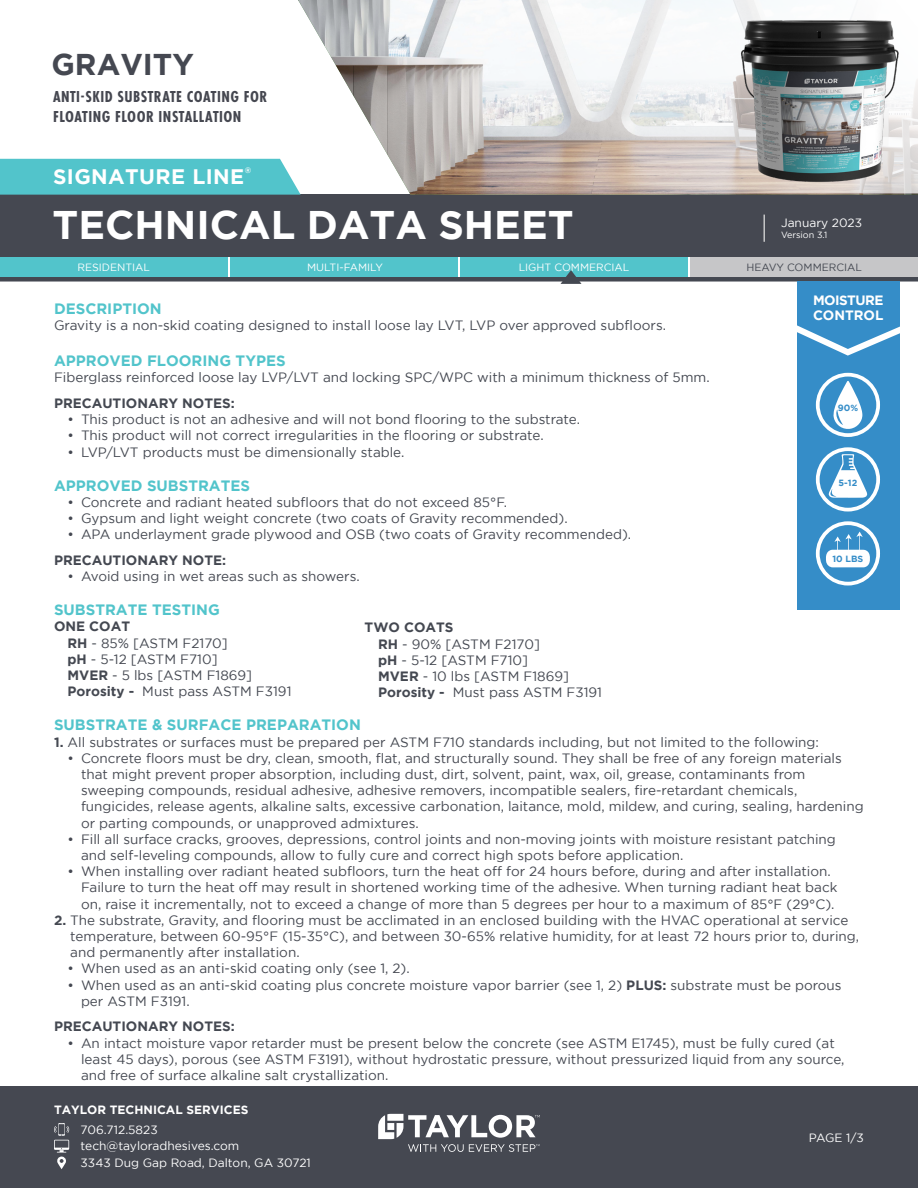
<style>
.page{position:relative;width:918px;height:1188px;background:#fff}
.page>*{position:absolute;margin:0;border:0;box-sizing:border-box;transform-origin:0 0}
.t1{font:700 39.9px "Gotham";color:#fff}
.t2{font:700 30px "Gotham";color:#454851}
.t3{font:700 21px "Gotham";letter-spacing:.02em;color:#fff}
.t4{font:700 16.5px/19.8px "Futura PT Cond";letter-spacing:.03em;color:#454750}
.t5{font:700 15px "Gotham";color:#52c4cb}
.t6{font:13.5px/16.2px "Gotham";color:#444851}
.t7{font:13.5px/16.2px "Gotham";color:#454851}
.t8{font:700 13.5px "Gotham";color:#444851}
.t9{font:700 13.5px "Gotham";letter-spacing:-.04em;color:#fff}
.t10{font:700 13.5px "Gotham";color:#fff}
.t11{font:12px/16.2px "Gotham";color:#fff}
.t12{font:700 12px "Gotham";color:#fff}
.t13{font:10.5px "Gotham";color:#fff}
.t14{font:10.5px "Gotham";color:#444851}
.t15{font:700 9px "Gotham";color:#358dc8}
.t16{font:9px "Gotham";color:#fff}
.t17{font:700 7.8px "Gotham";color:#fff}
.s1{font-weight:700}
.s2{color:#444851}
.s3{font-weight:700;color:#444851}
</style>
<div class="page">
<div style="left:0;top:1086px;width:918px;height:102px;background:#454851"></div>
<svg style="left:54px;top:1123px;width:15px;height:46px"></svg>
<svg style="left:378px;top:1114px;width:162px;height:38px"></svg>
<div style="left:0;top:195px;width:918px;height:62px;background:#454851"></div>
<svg style="left:298px;top:0;width:620px;height:194px"></svg>
<hr style="left:763px;top:215px;width:2px;height:27px;background:#c6c6c7">
<div style="left:0;top:159px;width:301px;height:36px;background:#52c4cb"></div>
<div style="left:691px;top:257px;width:227px;height:20px;background:#c6c6c8"></div>
<div style="left:230px;top:257px;width:228px;height:20px;background:#52c4cb"></div>
<div style="left:460px;top:257px;width:228px;height:20px;background:#52c4cb"></div>
<div style="left:0;top:257px;width:227px;height:20px;background:#52c4cb"></div>
<div style="left:0;top:277px;width:918px;height:5px;background:#444851"></div>
<svg style="left:561px;top:270px;width:21px;height:14px"></svg>
<img style="left:739px;top:17px;width:160px;height:166px">
<div style="left:797px;top:282px;width:103px;height:328px;background:#358dc8"></div>
<svg style="left:797px;top:325px;width:103px;height:31px"></svg>
<div style="left:816px;top:373px;width:64px;height:64px;border:4px solid #fff;border-radius:50%"></div>
<svg style="left:833px;top:381px;width:29px;height:49px"></svg>
<div style="left:816px;top:521px;width:64px;height:65px;border:4px solid #fff;border-radius:50%"></div>
<svg style="left:826px;top:532px;width:44px;height:35px"></svg>
<svg style="left:829px;top:454px;width:38px;height:44px"></svg>
<div style="left:816px;top:447px;width:64px;height:65px;border:4px solid #fff;border-radius:50%"></div>
<p class="t2" style="left:51px;top:47px;width:144px">GRAVITY</p>
<p class="t4" style="left:53px;top:87px;width:216px">ANTI-SKID SUBSTRATE COATING FOR<br>FLOATING FLOOR INSTALLATION</p>
<p class="t3" style="left:53px;top:164px;width:193px">SIGNATURE LINE</p>
<p class="t17" style="left:245px;top:166px;width:8px">®</p>
<p class="t1" style="left:52px;top:202px;width:523px">TECHNICAL DATA SHEET</p>
<p class="t11" style="left:781px;top:215px;width:83px">January 2023</p>
<p class="t16" style="left:781px;top:230px;width:48px">Version 3.1</p>
<p class="t13" style="left:77px;top:261px;width:74px">RESIDENTIAL</p>
<p class="t13" style="left:307px;top:261px;width:77px">MULTI-FAMILY</p>
<p class="t13" style="left:519px;top:261px;width:112px">LIGHT COMMERCIAL</p>
<p class="t14" style="left:747px;top:261px;width:117px">HEAVY COMMERCIAL</p>
<p class="t9" style="left:813px;top:292px;width:72px">MOISTURE</p>
<p class="t10" style="left:813px;top:307px;width:72px">CONTROL</p>
<p class="t5" style="left:54px;top:300px;width:109px">DESCRIPTION</p>
<p class="t6" style="left:54px;top:317px;width:614px">Gravity is a non-skid coating designed to install loose lay LVT, LVP over approved subfloors.</p>
<p class="t5" style="left:54px;top:352px;width:233px">APPROVED FLOORING TYPES</p>
<p class="t6" style="left:54px;top:369px;width:657px">Fiberglass reinforced loose lay LVP/LVT and locking SPC/WPC with a minimum thickness of 5mm.</p>
<p class="t8" style="left:54px;top:395px;width:182px">PRECAUTIONARY NOTES:</p>
<p class="t6" style="left:68px;top:411px;width:514px">• This product is not an adhesive and will not bond flooring to the substrate.</p>
<p class="t6" style="left:68px;top:427px;width:478px">• This product will not correct irregularities in the flooring or substrate.</p>
<p class="t6" style="left:68px;top:443px;width:338px">• LVP/LVT products must be dimensionally stable.</p>
<p class="t5" style="left:54px;top:477px;width:198px">APPROVED SUBSTRATES</p>
<p class="t6" style="left:68px;top:494px;width:441px">• Concrete and radiant heated subfloors that do not exceed 85°F.</p>
<p class="t6" style="left:68px;top:510px;width:502px">• Gypsum and light weight concrete (two coats of Gravity recommended).</p>
<p class="t6" style="left:68px;top:526px;width:565px">• APA underlayment grade plywood and OSB (two coats of Gravity recommended).</p>
<p class="t8" style="left:54px;top:552px;width:174px">PRECAUTIONARY NOTE:</p>
<p class="t6" style="left:68px;top:568px;width:294px">• Avoid using in wet areas such as showers.</p>
<p class="t5" style="left:54px;top:601px;width:167px">SUBSTRATE TESTING</p>
<p class="t8" style="left:54px;top:619px;width:78px">ONE COAT</p>
<p class="t6" style="left:68px;top:635px;width:162px"><span class="s1">RH</span> - 85% [ASTM F2170]</p>
<p class="t6" style="left:68px;top:651px;width:152px"><span class="s1">pH</span> - 5-12 [ASTM F710]</p>
<p class="t6" style="left:68px;top:667px;width:186px"><span class="s1">MVER</span> - 5 lbs [ASTM F1869]</p>
<p class="t6" style="left:68px;top:683px;width:226px"><span class="s1">Porosity -</span> Must pass ASTM F3191</p>
<p class="t5" style="left:54px;top:716px;width:308px">SUBSTRATE &amp; SURFACE PREPARATION</p>
<p class="t6" style="left:54px;top:734px;width:767px"><span class="s1">1.</span> All substrates or surfaces must be prepared per ASTM F710 standards including, but not limited to the following:</p>
<p class="t7" style="left:81px;top:750px;width:784px;text-indent:-14px">• Concrete floors must be dry, clean, smooth, <span class="s2">flat,</span> and structurally sound. They shall be free of any foreign materials that might prevent proper absorption, including dust, dirt, solvent, paint, wax, oil, grease, contaminants from sweeping compounds, residual adhesive, adhesive removers, incompatible sealers, fire-retardant chemicals, fungicides, release agents, alkaline salts, excessive carbonation, laitance, mold, mildew, and curing, sealing, hardening or parting compounds, or unapproved admixtures.</p>
<p class="t7" style="left:81px;top:831px;width:756px;text-indent:-14px">• Fill all surface cracks, grooves, depressions, control joints and non-moving joints with moisture resistant patching and self-leveling compounds, allow to fully cure and correct high spots before application.</p>
<p class="t7" style="left:81px;top:863px;width:758px;text-indent:-14px">• When installing over radiant heated subfloors, turn the heat off for 24 hours before, during and after installation.<br>Failure to turn the heat off may result in shortened working time of the adhesive. When turning radiant heat back on, raise it incrementally, not to exceed a change of more than 5 degrees per hour to a maximum of 85°F (29°C).</p>
<p class="t7" style="left:70px;top:912px;width:790px;text-indent:-16px"><span class="s3">2.</span> <span class="s2">The substrate, Gravity, and flooring must be acclimated in an enclosed building with the HVAC</span> operational at service temperature, between 60-95°F (15-35°C), and between 30-65% relative humidity, for at least 72 hours prior to, during, and permanently after installation.</p>
<p class="t6" style="left:68px;top:960px;width:344px">• When used as an anti-skid coating only (see 1, 2).</p>
<p class="t6" style="left:81px;top:977px;width:762px;text-indent:-14px">• When used as an anti-skid coating plus concrete moisture vapor barrier (see 1, 2) <span class="s1">PLUS:</span> substrate must be porous per ASTM F3191.</p>
<p class="t8" style="left:54px;top:1019px;width:182px">PRECAUTIONARY NOTES:</p>
<p class="t6" style="left:81px;top:1034px;width:765px;text-indent:-14px">• An intact moisture vapor retarder must be present below the concrete (see ASTM E1745), must be fully cured (at least 45 days), porous (see ASTM F3191), without hydrostatic pressure, without pressurized liquid from any source, and free of surface alkaline salt crystallization.</p>
<p class="t15" style="left:838px;top:403px;width:22px">90%</p>
<p class="t15" style="left:839px;top:477px;width:20px">5-12</p>
<p class="t15" style="left:833px;top:553px;width:32px">10 LBS</p>
<p class="t8" style="left:365px;top:620px;width:90px">TWO COATS</p>
<p class="t6" style="left:378px;top:635px;width:163px"><span class="s1">RH</span> - 90% [ASTM F2170]</p>
<p class="t6" style="left:378px;top:652px;width:152px"><span class="s1">pH</span> - 5-12 [ASTM F710]</p>
<p class="t6" style="left:378px;top:668px;width:192px"><span class="s1">MVER</span> - 10 lbs [ASTM F1869]</p>
<p class="t6" style="left:378px;top:684px;width:226px"><span class="s1">Porosity -</span> Must pass ASTM F3191</p>
<p class="t12" style="left:54px;top:1103px;width:196px">TAYLOR TECHNICAL SERVICES</p>
<p class="t11" style="left:81px;top:1121px;width:160px">706.712.5823 tech@tayloradhesives.com</p>
<p class="t11" style="left:81px;top:1155px;width:232px">3343 Dug Gap Road, Dalton, GA 30721</p>
<p class="t11" style="left:809px;top:1129px;width:56px">PAGE 1/3</p>
</div>
